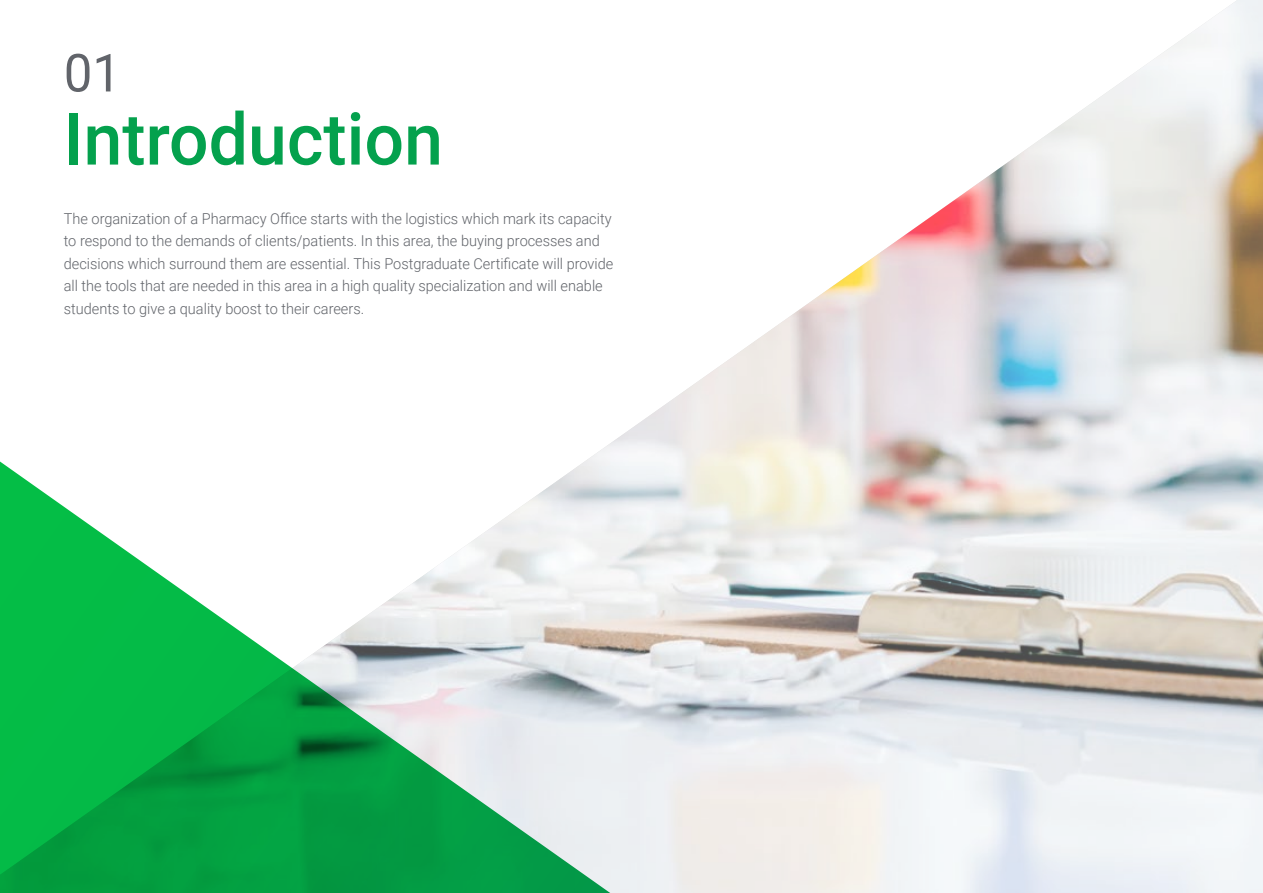
<style>
.page{position:relative;width:1263px;height:893px;background:#fff}
.page>*{position:absolute;margin:0;border:0;box-sizing:border-box;transform-origin:0 0}
.t1{font:500 72px "Roboto";color:#04a14d}
.t2{font:52.5px "Roboto";color:#61646a}
.t3{font:300 15px/22.5px "Roboto";color:#61646a}
</style>
<div class="page">
<img style="left:607px;top:0;width:656px;height:893px">
<svg style="left:0;top:446px;width:640px;height:447px"></svg>
<h2 class="t2" style="left:64px;top:36px;width:59px">01</h2>
<h1 class="t1" style="left:64px;top:89px;width:381px">Introduction</h1>
<p class="t3" style="left:64px;top:207px;width:551px">The organization of a Pharmacy Office starts with the logistics which mark its capacity to respond to the demands of clients/patients. In this area, the buying processes and decisions which surround them are essential. This Postgraduate Certificate will provide all the tools that are needed in this area in a high quality specialization and will enable students to give a quality boost to their careers.</p>
</div>
